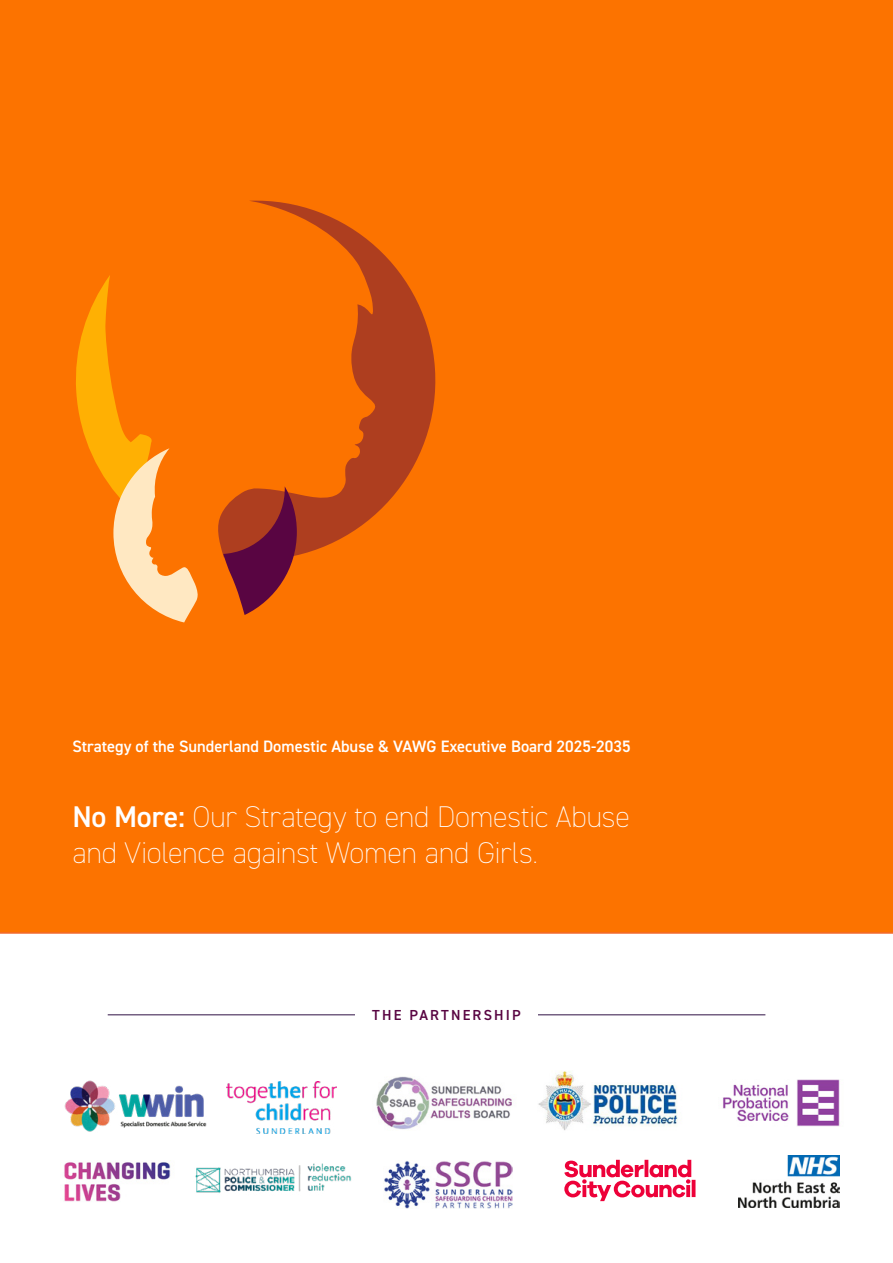
<style>
.page{position:relative;width:893px;height:1263px;background:#fff}
.page>*{position:absolute;margin:0;border:0;box-sizing:border-box;transform-origin:0 0}
.t1{font:200 30px/36px "DIN2014";letter-spacing:-.015em;color:#fff}
.t2{font:600 16.5px "DIN2014";color:#fff}
.t3{font:600 14.55px "DIN2014";letter-spacing:.15em;color:#590542}
.s1{font-weight:600}
</style>
<div class="page">
<img style="left:227px;top:1081px;width:109px;height:53px">
<img style="left:195px;top:1163px;width:157px;height:30px">
<img style="left:383px;top:1161px;width:129px;height:48px">
<img style="left:376px;top:1076px;width:136px;height:53px">
<img style="left:64px;top:1080px;width:143px;height:52px">
<img style="left:64px;top:1162px;width:107px;height:40px">
<img style="left:538px;top:1071px;width:140px;height:60px">
<svg style="left:564px;top:1160px;width:131px;height:41px"></svg>
<img style="left:722px;top:1079px;width:118px;height:48px">
<img style="left:739px;top:1155px;width:100px;height:52px">
<hr style="left:108px;top:1014px;width:657px;height:1px;background:#301144">
<div style="left:355px;top:992px;width:183px;height:45px;background:#fff"></div>
<div style="left:0;top:0;width:893px;height:934px;background:#fc7300"></div>
<svg style="left:215px;top:197px;width:226px;height:364px;background:#e66408"></svg>
<svg style="left:223px;top:486px;width:74px;height:129px;background:#9d3226"></svg>
<svg style="left:73px;top:275px;width:125px;height:347px;background:#fc8c1b"></svg>
<p class="t2" style="left:72px;top:735px;width:560px">Strategy of the Sunderland Domestic Abuse &amp; VAWG Executive Board 2025-2035</p>
<p class="t1" style="left:72px;top:798px;width:559px"><span class="s1">No More:</span> Our Strategy to end Domestic Abuse and Violence against Women and Girls.</p>
<p class="t3" style="left:372px;top:1005px;width:150px">THE PARTNERSHIP</p>
</div>
